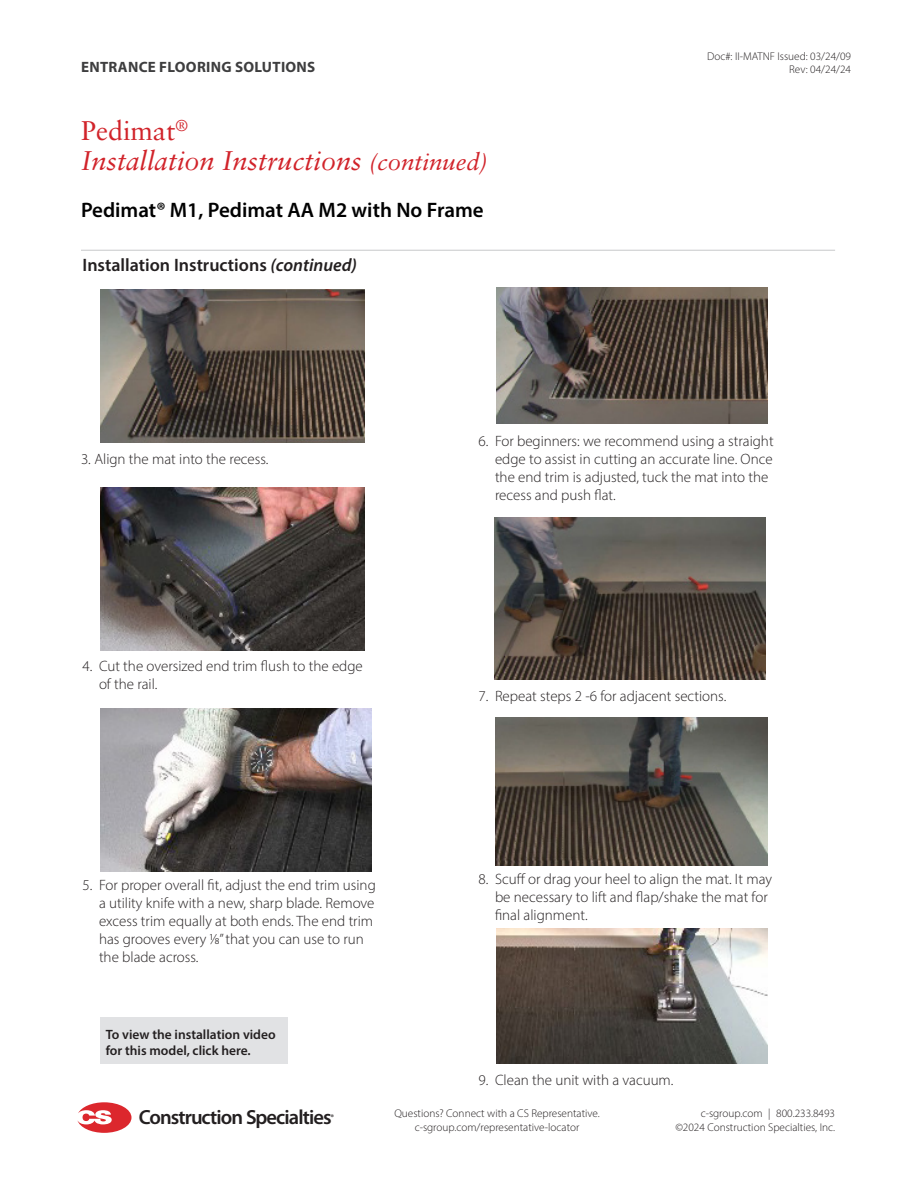
<style>
.page{position:relative;width:918px;height:1188px;background:#fff}
.page>*{position:absolute;margin:0;border:0;box-sizing:border-box;transform-origin:0 0}
.t1{font:italic 27px/30px "Sabon LT Pro";color:#d1232a}
.t2{font:600 21px "Myriad Pro";color:#000}
.t3{font:600 20.4px "Myriad Pro";letter-spacing:-.045em;color:#231f20}
.Bullet_List_Subhead{font:600 18px "Myriad Pro";color:#231f20}
.t4{font:300 15px/18px "Myriad Pro";color:#231f20}
.t5{font:700 15px "Myriad Pro";letter-spacing:.02em;color:#3e3e3f}
.Body_Copy__11pt{font:600 13.5px/16.5px "Myriad Pro";color:#231f20}
.t6{font:300 11.25px/14.2px "Myriad Pro";color:#231f20;text-align:right}
.t7{font:600 8.25px "Myriad Pro";color:#231f20}
.s1{font-style:normal}
.s2{font-size:24px}
.s3{font-style:italic}
</style>
<div class="page">
<img style="left:100px;top:488px;width:264px;height:163px">
<img style="left:100px;top:708px;width:271px;height:164px">
<img style="left:496px;top:288px;width:271px;height:135px">
<img style="left:496px;top:718px;width:271px;height:148px">
<img style="left:496px;top:928px;width:271px;height:136px">
<img style="left:494px;top:518px;width:272px;height:162px">
<hr style="left:81px;top:250px;width:754px;height:1px;background:#c7c8ca">
<img style="left:100px;top:289px;width:264px;height:153px">
<div style="left:100px;top:1018px;width:188px;height:46px;background:#e1e2e4"></div>
<svg style="left:77px;top:1102px;width:55px;height:31px"></svg>
<p class="t5" style="left:81px;top:57px;width:236px">ENTRANCE FLOORING SOLUTIONS</p>
<h1 class="t1" style="left:81px;top:115px;width:408px"><span class="s1">Pedimat</span><sup>®<br></sup>Installation Instructions <span class="s2">(continued)</span></h1>
<h2 class="t2" style="left:81px;top:197px;width:404px">Pedimat® M1, Pedimat AA M2 with No Frame</h2>
<p class="Bullet_List_Subhead" style="left:82px;top:254px;width:276px">Installation Instructions <span class="s3">(continued)</span></p>
<p class="t6" style="left:707px;top:49px;width:146px;line-height:13.5px">Doc#: II-MATNF Issued: 03/24/09<br>Rev: 04/24/24</p>
<p class="t4" style="left:81px;top:450px;width:189px">3. Align the mat into the recess.</p>
<p class="t4" style="left:99px;top:657px;width:265px;text-indent:-16px">4. Cut the oversized end trim flush to the edge of the rail.</p>
<p class="t4" style="left:99px;top:876px;width:278px;text-indent:-16px">5. For proper overall fit, adjust the end trim using a utility knife with a new, sharp blade. Remove excess trim equally at both ends. The end trim has grooves every 1/8” that you can use to run the blade across.</p>
<p class="Body_Copy__11pt" style="left:106px;top:1026px;width:172px">To view the installation video for this model, click here.</p>
<p class="t4" style="left:495px;top:432px;width:280px;text-indent:-16px">6. For beginners: we recommend using a straight edge to assist in cutting an accurate line. Once the end trim is adjusted, tuck the mat into the recess and push flat.</p>
<p class="t4" style="left:478px;top:687px;width:249px">7. Repeat steps 2 -6 for adjacent sections.</p>
<p class="t4" style="left:495px;top:870px;width:279px;text-indent:-16px">8. Scuff or drag your heel to align the mat. It may be necessary to lift and flap/shake the mat for final alignment.</p>
<p class="t4" style="left:478px;top:1071px;width:197px">9. Clean the unit with a vacuum.</p>
<h3 class="t3" style="left:139px;top:1104px;width:194px">Construction Specialties</h3>
<p class="t7" style="left:331px;top:1112px;width:5px">®</p>
<p class="t6" style="left:394px;top:1106px;width:207px;text-align:center">Questions? Connect with a CS Representative. c-sgroup.com/representative-locator</p>
<p class="t6" style="left:675px;top:1106px;width:161px">c-sgroup.com | 800.233.8493 ©2024 Construction Specialties, Inc.</p>
</div>
